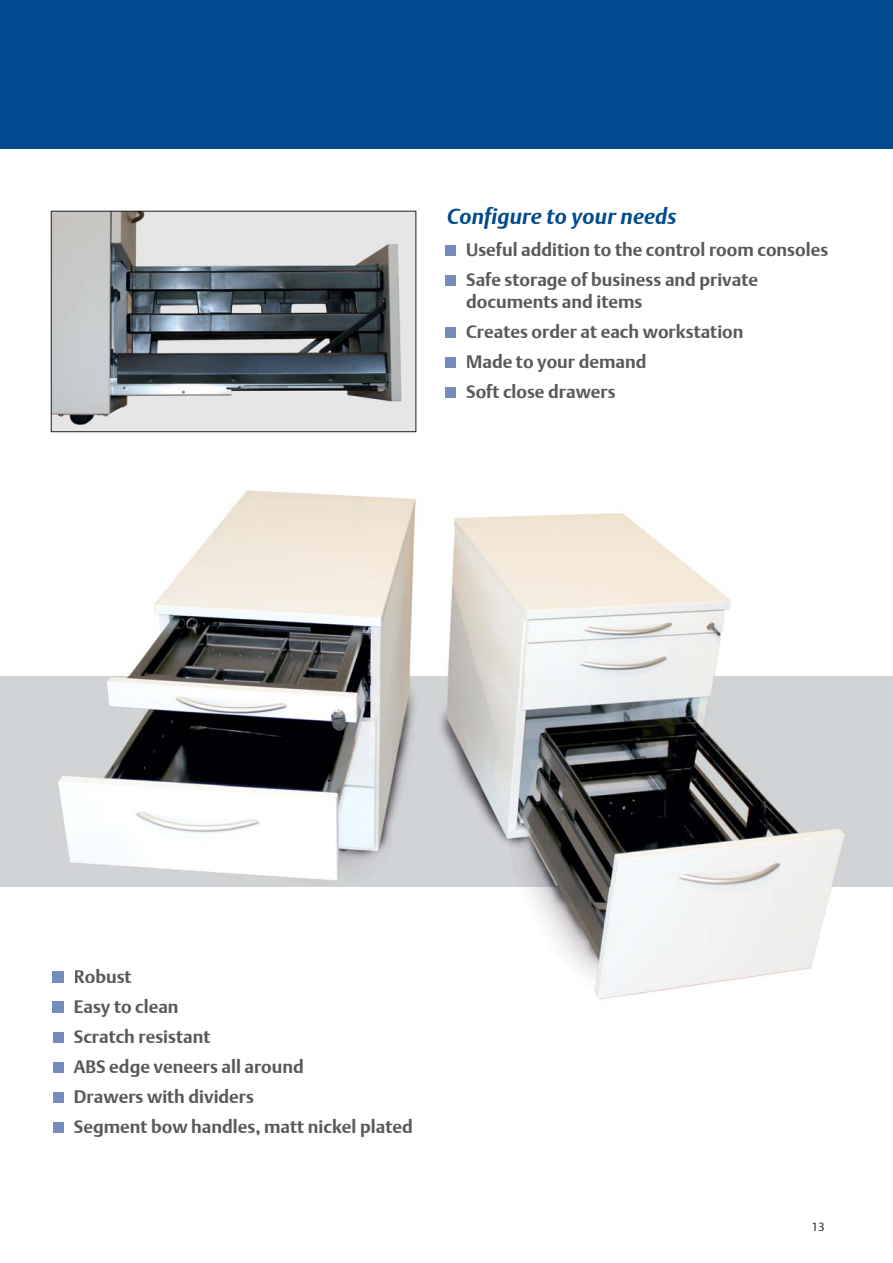
<style>
.page{position:relative;width:893px;height:1263px;background:#fff}
.page>*{position:absolute;margin:0;border:0;box-sizing:border-box;transform-origin:0 0}
.t1{font:italic 700 21.9px "DTL Argo T";letter-spacing:.01em;color:#004a8d}
.t2{font:700 18px/30px "DTL Argo T";color:#58595b}
.t3{font:12px "DTL Argo T Light";color:#231f20}
</style>
<div class="page">
<div style="left:0;top:0;width:893px;height:149px;background:#004a8d"></div>
<img style="left:0;top:678px;width:840px;height:193px">
<div style="left:445px;top:245px;width:11px;height:11px;background:#758cbc"></div>
<div style="left:445px;top:275px;width:11px;height:11px;background:#758cbc"></div>
<div style="left:445px;top:328px;width:11px;height:10px;background:#758cbc"></div>
<div style="left:445px;top:358px;width:11px;height:10px;background:#758cbc"></div>
<div style="left:445px;top:388px;width:11px;height:10px;background:#758cbc"></div>
<div style="left:53px;top:1032px;width:10px;height:10px;background:#758cbc"></div>
<div style="left:53px;top:1062px;width:10px;height:10px;background:#758cbc"></div>
<div style="left:53px;top:1092px;width:10px;height:10px;background:#758cbc"></div>
<div style="left:53px;top:1122px;width:10px;height:10px;background:#758cbc"></div>
<img style="left:0;top:490px;width:525px;height:188px">
<img style="left:525px;top:513px;width:368px;height:209px">
<img style="left:0;top:871px;width:841px;height:142px">
<svg style="left:53px;top:972px;width:10px;height:10px"></svg>
<img style="left:75px;top:969px;width:56px;height:14px">
<svg style="left:53px;top:1002px;width:10px;height:10px"></svg>
<img style="left:75px;top:999px;width:103px;height:14px">
<img style="left:53px;top:213px;width:361px;height:217px">
<div style="left:51px;top:211px;width:365px;height:221px;border:1px solid #231f20"></div>
<p class="t1" style="left:447px;top:203px;width:231px">Configure to your needs</p>
<p class="t2" style="left:466px;top:234px;width:363px">Useful addition to the control room consoles<br>Safe storage of business and private</p>
<p class="t2" style="left:466px;top:287px;width:279px">documents and items<br>Creates order at each workstation<br>Made to your demand<br>Soft close drawers</p>
<p class="t2" style="left:74px;top:961px;width:106px">Robust<br>Easy to clean</p>
<p class="t2" style="left:74px;top:1021px;width:340px">Scratch resistant<br>ABS edge veneers all around<br>Drawers with dividers<br>Segment bow handles, matt nickel plated</p>
<p class="t3" style="left:812px;top:1220px;width:15px">13</p>
</div>
